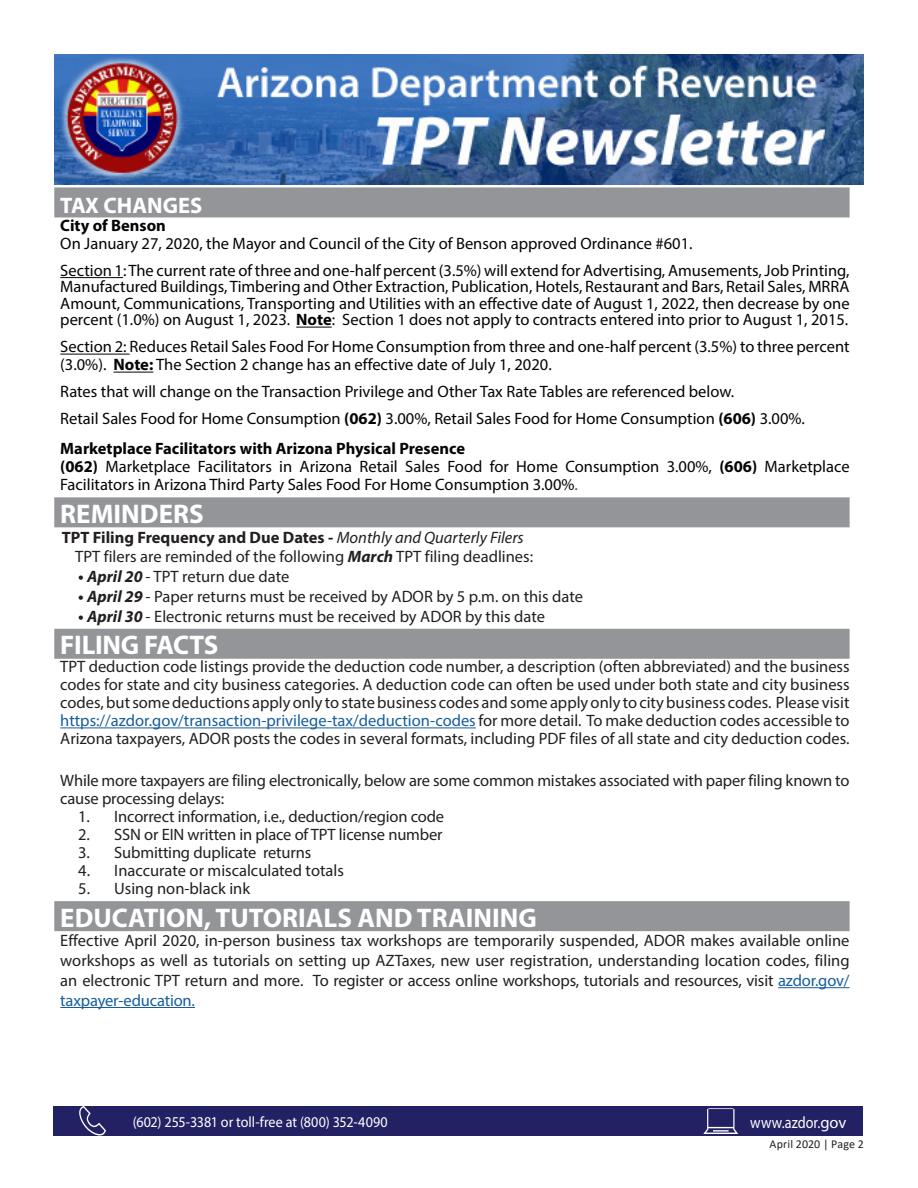
<style>
.page{position:relative;width:918px;height:1188px;background:#fff}
.page>*{position:absolute;margin:0;border:0;box-sizing:border-box;transform-origin:0 0}
.Headers{font:700 27px "Myriad Pro";color:#fff}
.Headers-2{font:700 22.5px "Myriad Pro";color:#fff}
.t1{font:16.5px/18px "Myriad Pro";letter-spacing:-.01em;color:#231f20;text-align:justify}
.t2{font:16.5px/16.5px "Myriad Pro";color:#040503}
.t3{font:700 16.5px "Myriad Pro";color:#040503}
.t4{font:700 16.5px "Myriad Pro";color:#231f20}
.t5{font:16.5px "Myriad Pro";color:#fff;scale:.86 1}
.t6{font:15px "Myriad Pro";letter-spacing:-.005em;color:#fff;scale:.94 1}
.t7{font:12px "Calibri";letter-spacing:.01em;color:#231f20}
.s1{font-weight:700}
.s2{color:#175d9e}
.s3{font-weight:400;font-style:italic}
.s4{font-weight:700;font-style:italic}
</style>
<div class="page">
<img style="left:54px;top:54px;width:810px;height:131px">
<div style="left:53px;top:1106px;width:810px;height:30px;background:#222163"></div>
<svg style="left:703px;top:1108px;width:35px;height:26px"></svg>
<svg style="left:79px;top:1106px;width:27px;height:29px"></svg>
<div style="left:54px;top:187px;width:796px;height:30px;background:#939598"></div>
<hr style="left:60px;top:277px;width:63px;height:1px;background:#040503">
<hr style="left:296px;top:327px;width:36px;height:1px;background:#040503">
<hr style="left:60px;top:354px;width:70px;height:1px;background:#040503">
<hr style="left:113px;top:372px;width:40px;height:1px;background:#040503">
<div style="left:54px;top:497px;width:796px;height:30px;background:#939598"></div>
<div style="left:54px;top:629px;width:796px;height:30px;background:#939598"></div>
<hr style="left:60px;top:727px;width:416px;height:1px;background:#175d9e">
<div style="left:54px;top:901px;width:796px;height:30px;background:#939598"></div>
<hr style="left:778px;top:987px;width:72px;height:1px;background:#175d9e">
<hr style="left:60px;top:1007px;width:135px;height:1px;background:#175d9e">
<p class="Headers-2" style="left:60px;top:191px;width:143px">TAX CHANGES</p>
<p class="t3" style="left:60px;top:215px;width:107px">City of Benson</p>
<p class="t2" style="left:60px;top:235px;width:634px">On January 27, 2020, the Mayor and Council of the City of Benson approved Ordinance #601.</p>
<p class="t2" style="left:60px;top:262px;width:791px;text-align:justify">Section 1: The current rate of three and one-half percent (3.5%) will extend for Advertising, Amusements, Job Printing, Manufactured Buildings, Timbering and Other Extraction, Publication, Hotels, Restaurant and Bars, Retail Sales, MRRA Amount, Communications, Transporting and Utilities with an effective date of August 1, 2022, then decrease by one percent (1.0%) on August 1, 2023. <span class="s1">Note</span>: Section 1 does not apply to contracts entered into prior to August 1, 2015.</p>
<p class="t2" style="left:60px;top:338px;width:791px;line-height:18px">Section 2: Reduces Retail Sales Food For Home Consumption from three and one-half percent (3.5%) to three percent (3.0%). <span class="s1">Note:</span> The Section 2 change has an effective date of July 1, 2020.</p>
<p class="t2" style="left:60px;top:383px;width:675px">Rates that will change on the Transaction Privilege and Other Tax Rate Tables are referenced below.</p>
<p class="t2" style="left:60px;top:410px;width:746px">Retail Sales Food for Home Consumption <span class="s1">(062)</span> 3.00%, Retail Sales Food for Home Consumption <span class="s1">(606)</span> 3.00%.</p>
<p class="t3" style="left:60px;top:438px;width:406px">Marketplace Facilitators with Arizona Physical Presence</p>
<p class="t2" style="left:60px;top:458px;width:791px;line-height:18px"><span class="s1">(062)</span> Marketplace Facilitators in Arizona Retail Sales Food for Home Consumption 3.00%, <span class="s1">(606)</span> Marketplace<br>Facilitators in Arizona Third Party Sales Food For Home Consumption 3.00%<span class="s2">.</span></p>
<p class="Headers" style="left:60px;top:496px;width:145px">REMINDERS</p>
<p class="t4" style="left:62px;top:526px;width:464px">TPT Filing Frequency and Due Dates - <span class="s3">Monthly and Quarterly Filers</span></p>
<p class="t1" style="left:75px;top:548px;width:459px">TPT filers are reminded of the following <span class="s4">March</span> TPT filing deadlines:</p>
<p class="t1" style="left:78px;top:567px;width:213px"><span class="s4">• April 20</span> - TPT return due date</p>
<p class="t1" style="left:78px;top:587px;width:506px"><span class="s4">• April 29</span> - Paper returns must be received by ADOR by 5 p.m. on this date</p>
<p class="t1" style="left:78px;top:607px;width:468px"><span class="s4">• April 30</span> - Electronic returns must be received by ADOR by this date</p>
<p class="Headers" style="left:60px;top:628px;width:159px">FILING FACTS</p>
<p class="t1" style="left:60px;top:657px;width:791px">TPT deduction code listings provide the deduction code number, a description (often abbreviated) and the business codes for state and city business categories. A deduction code can often be used under both state and city business codes, but some deductions apply only to state business codes and some apply only to city business codes. Please visit <span class="s2">https://azdor.gov/transaction-privilege-tax/deduction-codes</span> for more detail. To make deduction codes accessible to Arizona taxpayers, ADOR posts the codes in several formats, including PDF files of all state and city deduction codes.</p>
<p class="t1" style="left:60px;top:771px;width:791px">While more taxpayers are filing electronically, below are some common mistakes associated with paper filing known to cause processing delays:</p>
<p class="t1" style="left:78px;top:807px;width:367px">1. Incorrect information, i.e., deduction/region code</p>
<p class="t1" style="left:78px;top:825px;width:366px">2. SSN or EIN written in place of TPT license number</p>
<p class="t1" style="left:78px;top:843px;width:234px">3. Submitting duplicate returns</p>
<p class="t1" style="left:78px;top:861px;width:267px">4. Inaccurate or miscalculated totals</p>
<p class="t1" style="left:78px;top:879px;width:173px">5. Using non-black ink</p>
<p class="Headers" style="left:60px;top:900px;width:478px">EDUCATION, TUTORIALS AND TRAINING</p>
<p class="t1" style="left:60px;top:931px;width:791px;line-height:19.8px">Effective April 2020, in-person business tax workshops are temporarily suspended, ADOR makes available online workshops as well as tutorials on setting up AZTaxes, new user registration, understanding location codes, filing an electronic TPT return and more. To register or access online workshops, tutorials and resources, visit <span class="s2">azdor.gov/ taxpayer-education.</span></p>
<p class="t6" style="left:133px;top:1113px;width:273px">(602) 255-3381 or toll-free at (800) 352-4090</p>
<p class="t5" style="left:750px;top:1112px;width:113px">www.azdor.gov</p>
<p class="t7" style="left:770px;top:1135px;width:96px">April 2020 | Page 2</p>
</div>
